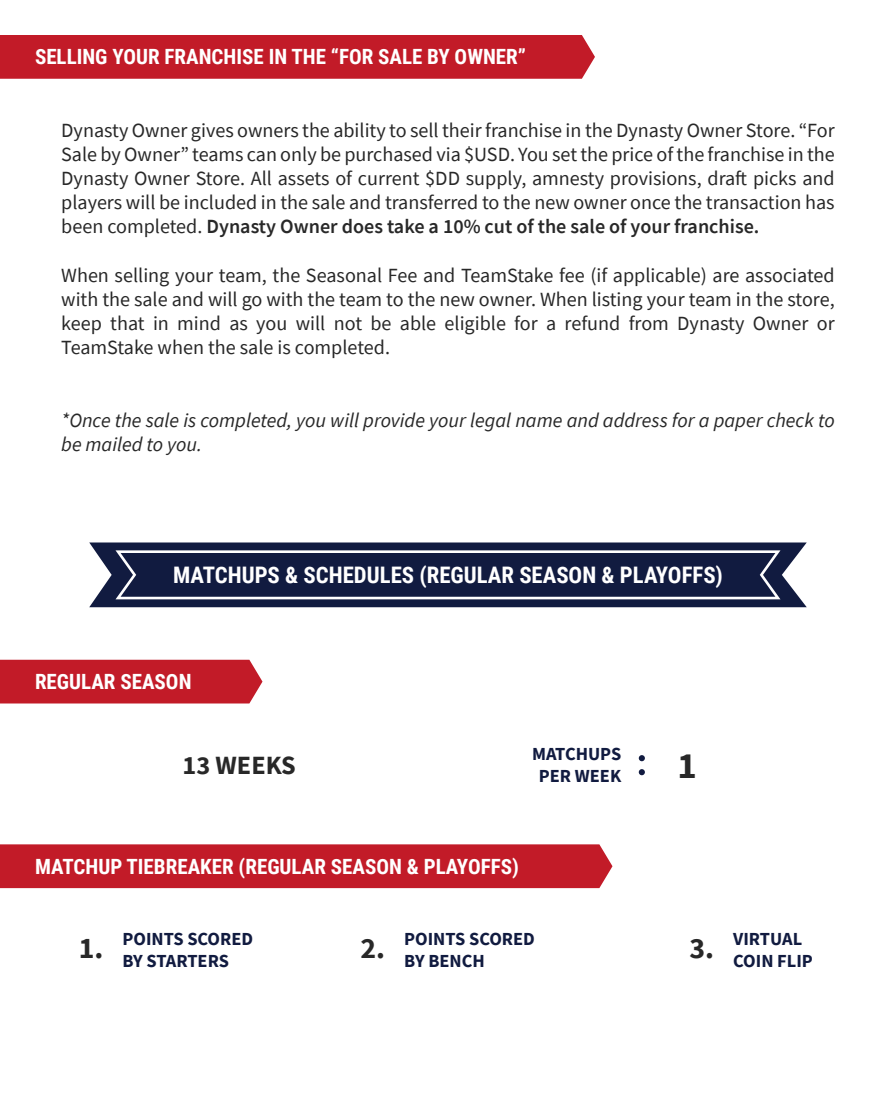
<style>
.page{position:relative;width:896px;height:1120px;background:#fff}
.page>*{position:absolute;margin:0;border:0;box-sizing:border-box;transform-origin:0 0}
.t1{font:700 36.75px "Source Sans Pro";color:#282828}
.t2{font:700 29.75px "Source Sans Pro";color:#282828}
.t3{font:700 26.25px "Source Sans Pro";color:#282828}
.t4{font:700 22.75px "Roboto Condensed";color:#fff}
.t5{font:700 21px "Roboto Condensed";color:#fff}
.t6{font:20.12px/24.2px "Source Sans Pro";color:#282828;text-align:justify}
.t7{font:italic 20.12px/24.2px "Source Sans Pro";color:#282828}
.t8{font:700 18.38px/22.1px "Source Sans Pro";color:#111b40}
.s1{font-weight:600}
</style>
<div class="page">
<div style="left:0;top:844px;width:612px;height:44px;background:#c21b28"></div>
<svg style="left:639px;top:769px;width:6px;height:6px"></svg>
<svg style="left:639px;top:755px;width:6px;height:6px"></svg>
<div style="left:0;top:660px;width:262px;height:44px;background:#c21b28"></div>
<svg style="left:89px;top:542px;width:718px;height:65px;background:#353d5d"></svg>
<svg style="left:116px;top:550px;width:664px;height:49px;background:#2a3354"></svg>
<div style="left:0;top:35px;width:595px;height:44px;background:#c21b28"></div>
<p class="t5" style="left:35px;top:42px;width:493px">SELLING YOUR FRANCHISE IN THE “FOR SALE BY OWNER”</p>
<p class="t6" style="left:61px;top:118px;width:775px">Dynasty Owner gives owners the ability to sell their franchise in the Dynasty Owner Store. “For Sale by Owner” teams can only be purchased via $USD. You set the price of the franchise in the Dynasty Owner Store. All assets of current $DD supply, amnesty provisions, draft picks and players will be included in the sale and transferred to the new owner once the transaction has been completed. <span class="s1">Dynasty Owner does take a 10% cut of the sale of your franchise.</span></p>
<p class="t6" style="left:61px;top:263px;width:775px">When selling your team, the Seasonal Fee and TeamStake fee (if applicable) are associated with the sale and will go with the team to the new owner. When listing your team in the store, keep that in mind as you will not be able eligible for a refund from Dynasty Owner or TeamStake when the sale is completed.</p>
<p class="t7" style="left:61px;top:408px;width:775px">*Once the sale is completed, you will provide your legal name and address for a paper check to be mailed to you.</p>
<p class="t4" style="left:173px;top:559px;width:551px">MATCHUPS &amp; SCHEDULES (REGULAR SEASON &amp; PLAYOFFS)</p>
<p class="t5" style="left:35px;top:667px;width:158px">REGULAR SEASON</p>
<h3 class="t3" style="left:183px;top:747px;width:115px">13 WEEKS</h3>
<p class="t8" style="left:532px;top:743px;width:91px">MATCHUPS</p>
<p class="t8" style="left:539px;top:765px;width:84px">PER WEEK</p>
<p class="t5" style="left:35px;top:852px;width:485px">MATCHUP TIEBREAKER (REGULAR SEASON &amp; PLAYOFFS)</p>
<h2 class="t2" style="left:79px;top:928px;width:26px">1.</h2>
<p class="t8" style="left:122px;top:927px;width:132px">POINTS SCORED<br>BY STARTERS</p>
<h2 class="t2" style="left:360px;top:928px;width:26px">2.</h2>
<p class="t8" style="left:404px;top:927px;width:132px">POINTS SCORED<br>BY BENCH</p>
<h1 class="t1" style="left:677px;top:741px;width:21px">1</h1>
<h2 class="t2" style="left:690px;top:928px;width:26px">3.</h2>
<p class="t8" style="left:733px;top:927px;width:81px">VIRTUAL<br>COIN FLIP</p>
</div>
